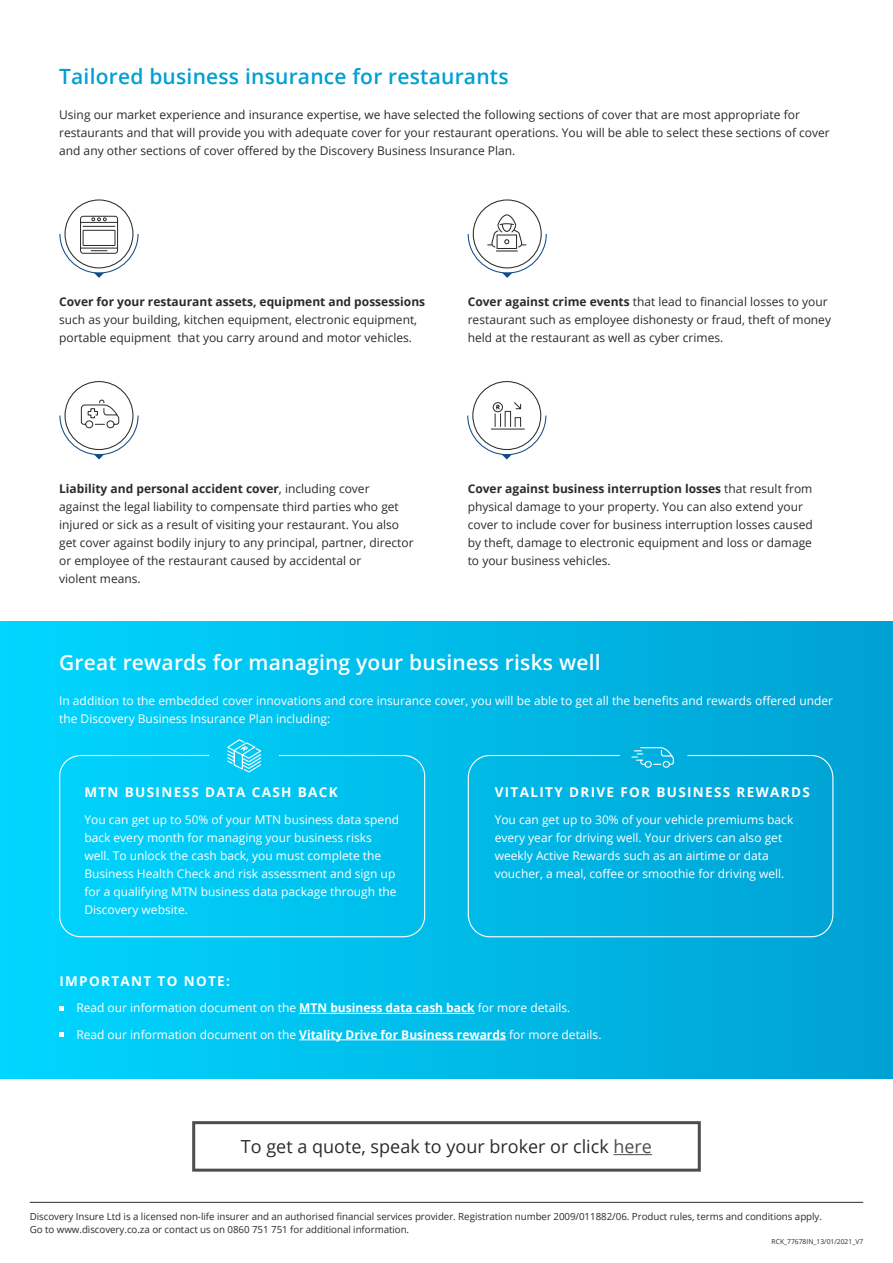
<style>
.page{position:relative;width:893px;height:1263px;background:#fff}
.page>*{position:absolute;margin:0;border:0;box-sizing:border-box;transform-origin:0 0}
.t1{font:600 21px "Open Sans";letter-spacing:.01em;color:#fff}
.t2{font:600 21px "Open Sans";letter-spacing:.01em;color:#00a0d2}
.t3{font:18px "Open Sans";color:#292b2c}
.t4{font:700 13.5px "Open Sans";letter-spacing:.1em;color:#fff}
.t5{font:12px/18px "Open Sans";color:#292b2c}
.t6{font:12px/18px "Open Sans";color:#fff}
.t7{font:700 12px "Open Sans";color:#292b2c}
.t8{font:9.75px/13.5px "Open Sans";letter-spacing:-.005em;color:#292b2c}
.t9{font:6.75px "Open Sans";color:#292b2c}
.s1{font-weight:700}
.s2{color:#4d4d4f}
</style>
<div class="page">
<div style="left:0;top:621px;width:893px;height:457px;background:linear-gradient(to right,#00d6ff,#00a1d3)"></div>
<hr style="left:299px;top:1013px;width:176px;height:1px;background:#fff">
<hr style="left:299px;top:1039px;width:207px;height:1px;background:#fff">
<svg style="left:59px;top:1006px;width:5px;height:4px"></svg>
<svg style="left:59px;top:1032px;width:5px;height:5px"></svg>
<hr style="left:30px;top:1202px;width:833px;height:1px;background:#292b2c">
<svg style="left:467px;top:214px;width:80px;height:64px"></svg>
<svg style="left:59px;top:399px;width:80px;height:60px"></svg>
<svg style="left:467px;top:401px;width:80px;height:58px"></svg>
<div style="left:468px;top:755px;width:365px;height:182px;border:1px solid #fff;border-radius:22px"></div>
<svg style="left:631px;top:746px;width:43px;height:22px"></svg>
<div style="left:59px;top:755px;width:366px;height:182px;border:1px solid #fff;border-radius:21px"></div>
<svg style="left:225px;top:738px;width:38px;height:35px"></svg>
<svg style="left:59px;top:215px;width:80px;height:63px"></svg>
<hr style="left:613px;top:1154px;width:39px;height:1px;background:#4d4d4f">
<div style="left:192px;top:1121px;width:509px;height:50px;border:3px solid #4d4d4f"></div>
<h1 class="t2" style="left:59px;top:62px;width:451px">Tailored business insurance for restaurants</h1>
<p class="t5" style="left:59px;top:105px;width:772px">Using our market experience and insurance expertise, we have selected the following sections of cover that are most appropriate for restaurants and that will provide you with adequate cover for your restaurant operations. You will be able to select these sections of cover and any other sections of cover offered by the Discovery Business Insurance Plan.</p>
<p class="t7" style="left:59px;top:293px;width:368px">Cover for your restaurant assets, equipment and possessions</p>
<p class="t5" style="left:59px;top:311px;width:360px">such as your building, kitchen equipment, electronic equipment, portable equipment that you carry around and motor vehicles.</p>
<p class="t5" style="left:468px;top:293px;width:365px"><span class="s1">Cover against crime events</span> that lead to financial losses to your restaurant such as employee dishonesty or fraud, theft of money held at the restaurant as well as cyber crimes.</p>
<p class="t5" style="left:59px;top:480px;width:356px"><span class="s1">Liability and personal accident cover</span>, including cover<br>against the legal liability to compensate third parties who get injured or sick as a result of visiting your restaurant. You also get cover against bodily injury to any principal, partner, director or employee of the restaurant caused by accidental or<br>violent means.</p>
<p class="t5" style="left:468px;top:480px;width:347px"><span class="s1">Cover against business interruption losses</span> that result from physical damage to your property. You can also extend your cover to include cover for business interruption losses caused by theft, damage to electronic equipment and loss or damage to your business vehicles.</p>
<h1 class="t1" style="left:59px;top:647px;width:543px">Great rewards for managing your business risks well</h1>
<p class="t6" style="left:59px;top:691px;width:775px">In addition to the embedded cover innovations and core insurance cover, you will be able to get all the benefits and rewards offered under the Discovery Business Insurance Plan including:</p>
<p class="t4" style="left:84px;top:783px;width:255px">MTN BUSINESS DATA CASH BACK</p>
<p class="t6" style="left:84px;top:810px;width:316px">You can get up to 50% of your MTN business data spend back every month for managing your business risks well. To unlock the cash back, you must complete the Business Health Check and risk assessment and sign up for a qualifying MTN business data package through the Discovery website.</p>
<p class="t4" style="left:495px;top:783px;width:317px">VITALITY DRIVE FOR BUSINESS REWARDS</p>
<p class="t6" style="left:495px;top:810px;width:300px">You can get up to 30% of your vehicle premiums back every year for driving well. Your drivers can also get weekly Active Rewards such as an airtime or data voucher, a meal, coffee or smoothie for driving well.</p>
<p class="t4" style="left:59px;top:971px;width:172px">IMPORTANT TO NOTE:</p>
<p class="t6" style="left:76px;top:999px;width:495px">Read our information document on the <span class="s1">MTN business data cash back</span> for more details.</p>
<p class="t6" style="left:76px;top:1025px;width:527px">Read our information document on the <span class="s1">Vitality Drive for Business rewards</span> for more details.</p>
<h2 class="t3" style="left:241px;top:1134px;width:413px">To get a quote, speak to your broker or click <span class="s2">here</span></h2>
<p class="t8" style="left:30px;top:1209px;width:794px">Discovery Insure Ltd is a licensed non-life insurer and an authorised financial services provider. Registration number 2009/011882/06. Product rules, terms and conditions apply.<br>Go to www.discovery.co.za or contact us on 0860 751 751 for additional information.</p>
<p class="t9" style="left:772px;top:1237px;width:93px">RCK_77678IN_13/01/2021_V7</p>
</div>
